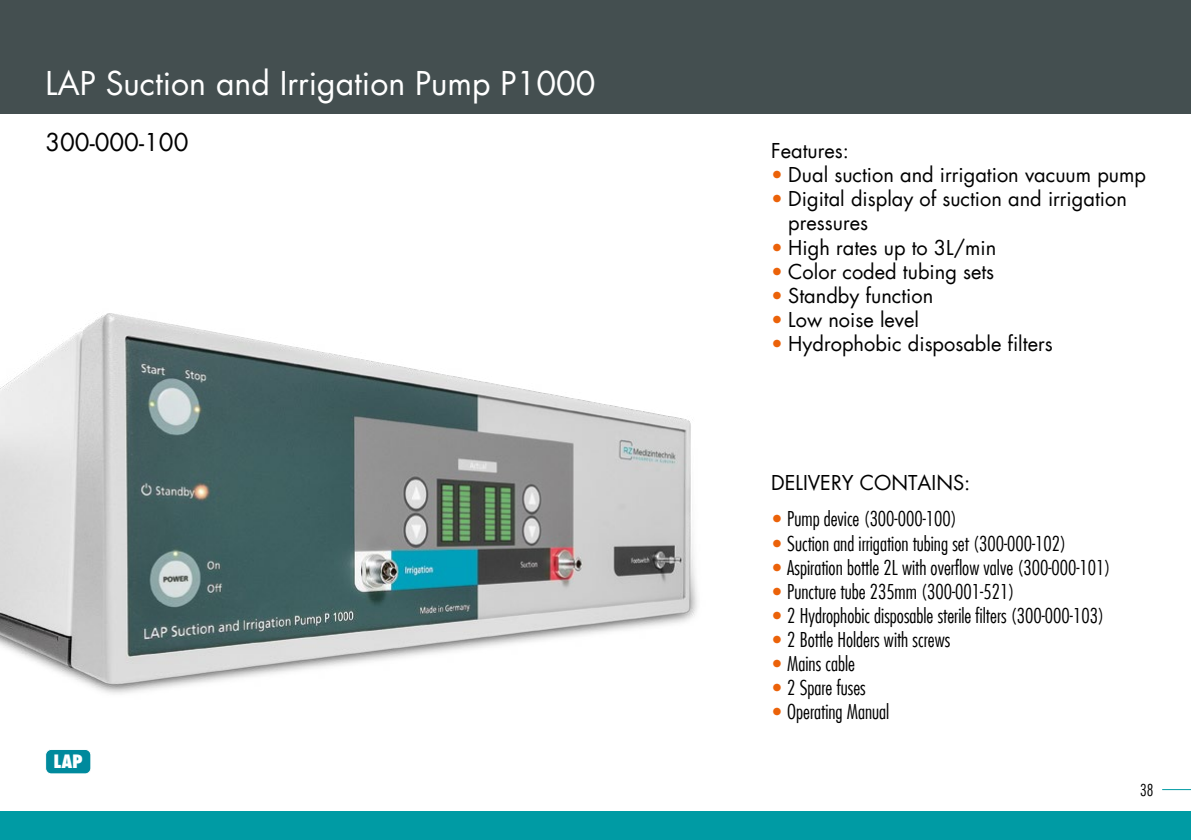
<style>
.page{position:relative;width:1191px;height:840px;background:#fff}
.page>*{position:absolute;margin:0;border:0;box-sizing:border-box;transform-origin:0 0}
.t1{font:32px "Futura LT";color:#fff}
.t2{font:24px "Futura LT";color:#000}
.t3{font:300 condensed 20px "Futura LT";color:#000}
.t4{font:20px/24px "Futura LT";color:#000}
.t5{font:800 condensed 18px "Futura LT";color:#fff}
.t6{font:300 condensed 16px "Futura LT";color:#000}
.s1{color:#eb6209}
.s2{font-weight:400;font-stretch:normal;color:#eb6209}
</style>
<div class="page">
<div style="left:0;top:0;width:1191px;height:113px;background:#444f50"></div>
<div style="left:0;top:811px;width:1191px;height:28px;background:#009ba4"></div>
<div style="left:46px;top:749px;width:45px;height:24px;background:#008a9d;border-radius:6px"></div>
<div style="left:45px;top:748px;width:46px;height:25px;border:1px solid #fff;border-radius:6px"></div>
<img style="left:0;top:313px;width:698px;height:381px">
<h1 class="t1" style="left:45px;top:63px;width:551px">LAP Suction and Irrigation Pump P1000</h1>
<p class="t2" style="left:45px;top:127px;width:145px">300-000-100</p>
<p class="t5" style="left:53px;top:749px;width:31px">LAP</p>
<p class="t4" style="left:771px;top:139px;width:79px">Features:</p>
<p class="t4" style="left:771px;top:163px;width:376px"><span class="s1">•</span> Dual suction and irrigation vacuum pump</p>
<p class="t4" style="left:788px;top:187px;width:340px;text-indent:-17px"><span class="s1">•</span> Digital display of suction and irrigation pressures</p>
<p class="t4" style="left:771px;top:235px;width:226px"><span class="s1">•</span> High rates up to 3L/min</p>
<p class="t4" style="left:771px;top:259px;width:224px"><span class="s1">•</span> Color coded tubing sets</p>
<p class="t4" style="left:771px;top:283px;width:163px"><span class="s1">•</span> Standby function</p>
<p class="t4" style="left:771px;top:307px;width:149px"><span class="s1">•</span> Low noise level</p>
<p class="t4" style="left:771px;top:331px;width:283px"><span class="s1">•</span> Hydrophobic disposable filters</p>
<p class="t4" style="left:771px;top:471px;width:200px">DELIVERY CONTAINS:</p>
<p class="t3" style="left:771px;top:507px;width:187px"><span class="s2">•</span> Pump device (300-000-100)</p>
<p class="t3" style="left:771px;top:531px;width:296px"><span class="s2">•</span> Suction and irrigation tubing set (300-000-102)</p>
<p class="t3" style="left:771px;top:555px;width:341px"><span class="s2">•</span> Aspiration bottle 2L with overflow valve (300-000-101)</p>
<p class="t3" style="left:771px;top:579px;width:244px"><span class="s2">•</span> Puncture tube 235mm (300-001-521)</p>
<p class="t3" style="left:771px;top:603px;width:334px"><span class="s2">•</span> 2 Hydrophobic disposable sterile filters (300-000-103)</p>
<p class="t3" style="left:771px;top:627px;width:180px"><span class="s2">•</span> 2 Bottle Holders with screws</p>
<p class="t3" style="left:771px;top:651px;width:85px"><span class="s2">•</span> Mains cable</p>
<p class="t3" style="left:771px;top:675px;width:96px"><span class="s2">•</span> 2 Spare fuses</p>
<p class="t3" style="left:771px;top:699px;width:119px"><span class="s2">•</span> Operating Manual</p>
<p class="t6" style="left:1140px;top:780px;width:15px">38</p>
</div>
